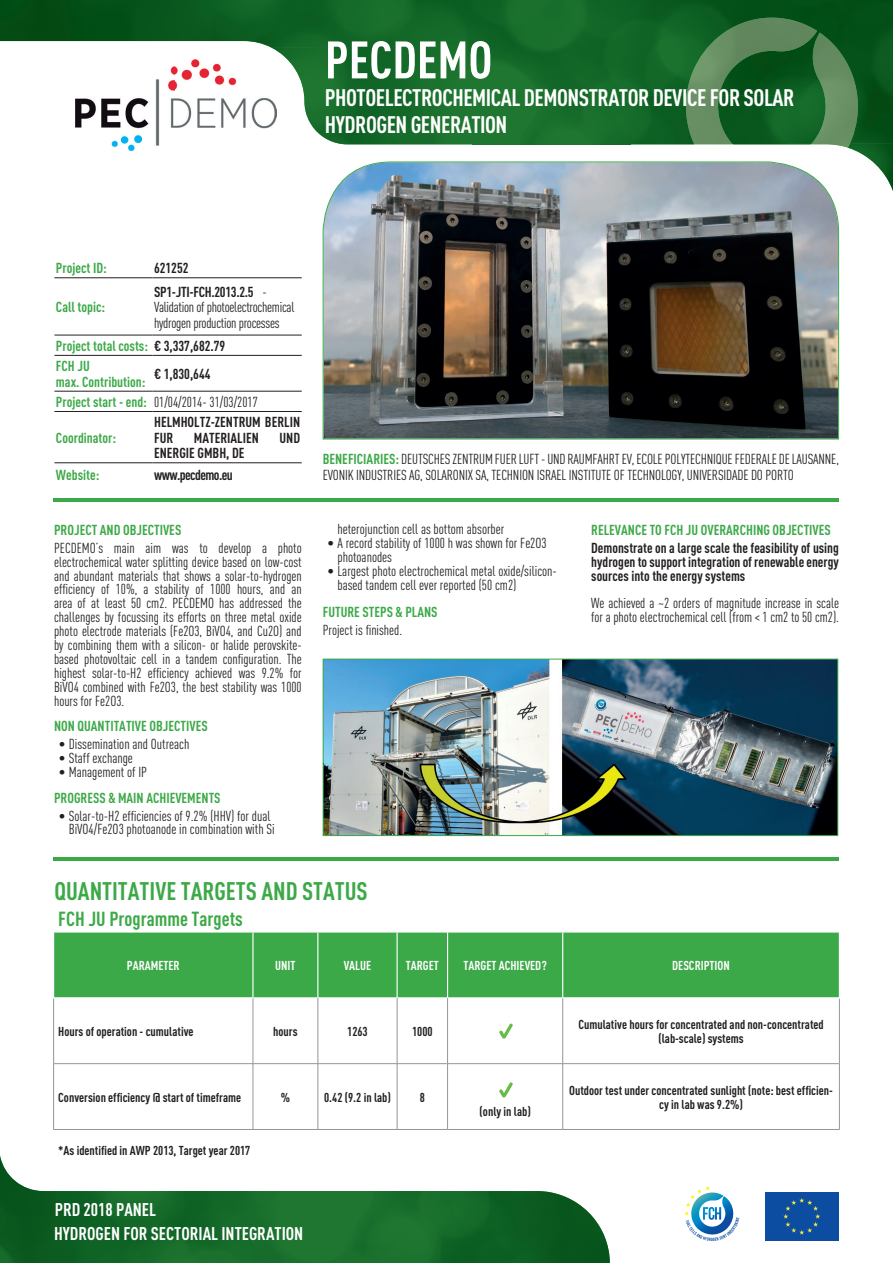
<style>
.page{position:relative;width:893px;height:1263px;background:#fff}
.page>*{position:absolute;margin:0;border:0;box-sizing:border-box;transform-origin:0 0}
.t1{font:700 51.9px "DIN Cond";color:#fff}
.t2{font:700 25.2px "DIN Cond";color:#3ca948}
.t3{font:700 23.55px/27.5px "DIN Cond";letter-spacing:-.02em;color:#fff}
.t4{font:700 20.1px "DIN Cond";color:#3ca948}
.t5{font:700 18.15px/24.5px "DIN Cond";color:#fff}
.t6{font:14.25px/14px "DIN Cond";color:#231f20}
.t7{font:700 14.25px/20.2px "DIN Cond";color:#3ca948}
.t8{font:700 14.25px/14px "DIN Cond";color:#231f20;text-align:justify}
.t9{font:14.25px/15.5px "DIN Cond";letter-spacing:-.02em;color:#231f20}
.t10{font:700 12.75px/14px "DIN Cond";color:#231f20;text-align:center}
.t11{font:700 12.75px "DIN Cond";color:#fff}
.s1{font-weight:700}
.s2{color:#231f20}
.s3{font-weight:700;color:#3ca948}
</style>
<div class="page">
<img style="left:0;top:1156px;width:152px;height:107px">
<img style="left:152px;top:1191px;width:458px;height:72px">
<img style="left:0;top:0;width:315px;height:48px">
<img style="left:315px;top:0;width:473px;height:144px">
<img style="left:788px;top:0;width:105px;height:191px">
<img style="left:272px;top:48px;width:43px;height:82px">
<svg style="left:788px;top:148px;width:60px;height:43px"></svg>
<img style="left:686px;top:18px;width:172px;height:130px">
<div style="left:765px;top:1192px;width:73px;height:49px;background:#0d4da1"></div>
<svg style="left:783px;top:1198px;width:37px;height:37px"></svg>
<svg style="left:684px;top:1186px;width:55px;height:55px"></svg>
<img style="left:76px;top:60px;width:200px;height:91px">
<hr style="left:53px;top:498px;width:785px;height:3px;background:#3ca948">
<hr style="left:54px;top:857px;width:785px;height:3px;background:#3ca948">
<hr style="left:54px;top:277px;width:99px;height:1px;background:#231f20">
<hr style="left:153px;top:277px;width:149px;height:1px;background:#231f20">
<hr style="left:54px;top:335px;width:99px;height:1px;background:#231f20">
<hr style="left:153px;top:335px;width:149px;height:1px;background:#231f20">
<hr style="left:54px;top:355px;width:99px;height:1px;background:#231f20">
<hr style="left:153px;top:355px;width:149px;height:1px;background:#231f20">
<hr style="left:54px;top:391px;width:99px;height:1px;background:#231f20">
<hr style="left:153px;top:391px;width:149px;height:1px;background:#231f20">
<hr style="left:54px;top:411px;width:99px;height:1px;background:#231f20">
<hr style="left:153px;top:411px;width:149px;height:1px;background:#231f20">
<hr style="left:54px;top:462px;width:99px;height:1px;background:#231f20">
<hr style="left:153px;top:462px;width:149px;height:1px;background:#231f20">
<img style="left:322px;top:161px;width:517px;height:279px">
<img style="left:322px;top:658px;width:516px;height:178px">
<svg style="left:54px;top:998px;width:785px;height:172px"></svg>
<div style="left:54px;top:932px;width:785px;height:65px;background:#3ca948"></div>
<hr style="left:53px;top:998px;width:1px;height:65px;background:#939598">
<hr style="left:839px;top:998px;width:1px;height:65px;background:#939598">
<hr style="left:53px;top:1063px;width:200px;height:1px;background:#939598">
<hr style="left:53px;top:1064px;width:1px;height:65px;background:#939598">
<hr style="left:253px;top:1063px;width:65px;height:1px;background:#939598">
<hr style="left:318px;top:1063px;width:79px;height:1px;background:#939598">
<hr style="left:397px;top:1063px;width:51px;height:1px;background:#939598">
<hr style="left:448px;top:1063px;width:115px;height:1px;background:#939598">
<hr style="left:563px;top:1063px;width:277px;height:1px;background:#939598">
<hr style="left:839px;top:1064px;width:1px;height:65px;background:#939598">
<hr style="left:53px;top:1129px;width:200px;height:1px;background:#939598">
<hr style="left:563px;top:1129px;width:277px;height:1px;background:#939598">
<hr style="left:252px;top:932px;width:2px;height:65px;background:#fff">
<hr style="left:317px;top:932px;width:1px;height:66px;background:#fff">
<hr style="left:396px;top:932px;width:2px;height:66px;background:#fff">
<hr style="left:447px;top:932px;width:1px;height:66px;background:#fff">
<hr style="left:562px;top:932px;width:1px;height:65px;background:#fff">
<hr style="left:253px;top:998px;width:1px;height:65px;background:#939598">
<hr style="left:318px;top:998px;width:1px;height:65px;background:#939598">
<hr style="left:397px;top:998px;width:1px;height:65px;background:#939598">
<hr style="left:447px;top:998px;width:1px;height:65px;background:#939598">
<hr style="left:562px;top:998px;width:1px;height:65px;background:#939598">
<hr style="left:253px;top:1064px;width:1px;height:65px;background:#939598">
<hr style="left:318px;top:1064px;width:1px;height:65px;background:#939598">
<hr style="left:397px;top:1064px;width:1px;height:65px;background:#939598">
<hr style="left:447px;top:1064px;width:1px;height:65px;background:#939598">
<hr style="left:562px;top:1064px;width:1px;height:65px;background:#939598">
<hr style="left:253px;top:1129px;width:65px;height:1px;background:#939598">
<hr style="left:318px;top:1129px;width:79px;height:1px;background:#939598">
<hr style="left:397px;top:1129px;width:51px;height:1px;background:#939598">
<hr style="left:448px;top:1129px;width:115px;height:1px;background:#939598">
<div style="left:494px;top:1019px;width:23px;height:23px;background:#fff;border-radius:50%"></div>
<svg style="left:499px;top:1023px;width:14px;height:16px"></svg>
<div style="left:494px;top:1078px;width:23px;height:23px;background:#fff;border-radius:50%"></div>
<svg style="left:499px;top:1082px;width:14px;height:16px"></svg>
<h1 class="t1" style="left:325px;top:28px;width:169px">PECDEMO</h1>
<h3 class="t3" style="left:325px;top:83px;width:471px">PHOTOELECTROCHEMICAL DEMONSTRATOR DEVICE FOR SOLAR<br>HYDROGEN GENERATION</h3>
<p class="t7" style="left:56px;top:257px;width:52px">Project ID:</p>
<p class="t8" style="left:154px;top:260px;width:36px">621252</p>
<p class="t7" style="left:56px;top:297px;width:51px">Call topic:</p>
<p class="t9" style="left:154px;top:284px;width:142px"><span class="s1">SP1-JTI-FCH.2013.2.5</span> -<br>Validation of photoelectrochemical hydrogen production processes</p>
<p class="t7" style="left:56px;top:335px;width:171px">Project total costs: <span class="s2">€ 3,337,682.79<br></span>FCH JU</p>
<p class="t7" style="left:56px;top:371px;width:91px">max. Contribution:</p>
<p class="t6" style="left:56px;top:360px;width:203px;line-height:27.9px;text-indent:98px"><span class="s1">€ 1,830,644<br></span><span class="s3">Project start - end:</span> 01/04/2014- 31/03/2017</p>
<p class="t7" style="left:56px;top:427px;width:62px">Coordinator:</p>
<p class="t8" style="left:154px;top:414px;width:148px;line-height:15.5px">HELMHOLTZ-ZENTRUM BERLIN<br>FUR</p>
<p class="t8" style="left:194px;top:430px;width:67px">MATERIALIEN</p>
<p class="t8" style="left:280px;top:430px;width:22px">UND</p>
<p class="t8" style="left:154px;top:446px;width:92px">ENERGIE GMBH, DE</p>
<p class="t7" style="left:56px;top:465px;width:45px">Website:</p>
<p class="t8" style="left:154px;top:468px;width:80px">www.pecdemo.eu</p>
<p class="t7" style="left:54px;top:519px;width:129px">PROJECT AND OBJECTIVES</p>
<p class="t6" style="left:54px;top:540px;width:249px;text-align:justify">PECDEMO’s main aim was to develop a photo electrochemical water splitting device based on low-cost and abundant materials that shows a solar-to-hydrogen efficiency of 10%, a stability of 1000 hours, and an area of at least 50 cm2. PECDEMO has addressed the challenges by focussing its efforts on three metal oxide photo electrode materials (Fe2O3, BiVO4, and Cu2O) and by combining them with a silicon- or halide perovskite&shy;based photovoltaic cell in a tandem configuration. The highest solar-to-H2 efficiency achieved was 9.2% for BiVO4 combined with Fe2O3, the best stability was 1000 hours for Fe2O3.</p>
<p class="t7" style="left:54px;top:716px;width:155px">NON QUANTITATIVE OBJECTIVES</p>
<p class="t6" style="left:59px;top:737px;width:132px">• Dissemination and Outreach</p>
<p class="t6" style="left:59px;top:751px;width:76px">• Staff exchange</p>
<p class="t6" style="left:59px;top:765px;width:90px">• Management of IP</p>
<p class="t7" style="left:54px;top:787px;width:168px">PROGRESS &amp; MAIN ACHIEVEMENTS</p>
<p class="t6" style="left:59px;top:808px;width:218px;text-align:right">• Solar-to-H2 efficiencies of 9.2% (HHV) for dual<br>BiVO4/Fe2O3 photoanode in combination with Si</p>
<p class="t6" style="left:323px;top:451px;width:518px;line-height:15.5px"><span class="s3">BENEFICIARIES:</span> DEUTSCHES ZENTRUM FUER LUFT - UND RAUMFAHRT EV, ECOLE POLYTECHNIQUE FEDERALE DE LAUSANNE,<br>EVONIK INDUSTRIES AG, SOLARONIX SA, TECHNION ISRAEL INSTITUTE OF TECHNOLOGY, UNIVERSIDADE DO PORTO</p>
<p class="t6" style="left:337px;top:522px;width:168px">heterojunction cell as bottom absorber</p>
<p class="t6" style="left:337px;top:536px;width:211px;text-indent:-10px">• A record stability of 1000 h was shown for Fe2O3 photoanodes</p>
<p class="t6" style="left:337px;top:564px;width:221px;text-indent:-10px">• Largest photo electrochemical metal oxide/silicon&shy;based tandem cell ever reported (50 cm2)</p>
<p class="t7" style="left:323px;top:601px;width:116px">FUTURE STEPS &amp; PLANS</p>
<p class="t6" style="left:323px;top:622px;width:81px">Project is finished.</p>
<p class="t7" style="left:591px;top:519px;width:241px">RELEVANCE TO FCH JU OVERARCHING OBJECTIVES</p>
<p class="t8" style="left:591px;top:540px;width:249px">Demonstrate on a large scale the feasibility of using hydrogen to support integration of renewable energy sources into the energy systems</p>
<p class="t6" style="left:591px;top:596px;width:249px">We achieved a ~2 orders of magnitude increase in scale for a photo electrochemical cell (from &lt; 1 cm2 to 50 cm2).</p>
<h2 class="t2" style="left:54px;top:875px;width:315px">QUANTITATIVE TARGETS AND STATUS</h2>
<h3 class="t4" style="left:58px;top:906px;width:186px">FCH JU Programme Targets</h3>
<p class="t11" style="left:127px;top:958px;width:54px">PARAMETER</p>
<p class="t11" style="left:275px;top:958px;width:22px">UNIT</p>
<p class="t11" style="left:344px;top:958px;width:29px">VALUE</p>
<p class="t11" style="left:406px;top:958px;width:34px">TARGET</p>
<p class="t11" style="left:463px;top:958px;width:85px">TARGET ACHIEVED?</p>
<p class="t11" style="left:672px;top:958px;width:59px">DESCRIPTION</p>
<p class="t10" style="left:58px;top:1024px;width:137px">Hours of operation - cumulative</p>
<p class="t10" style="left:273px;top:1024px;width:26px">hours</p>
<p class="t10" style="left:347px;top:1024px;width:22px">1263</p>
<p class="t10" style="left:412px;top:1024px;width:22px">1000</p>
<p class="t10" style="left:578px;top:1017px;width:247px">Cumulative hours for concentrated and non-concentrated (lab-scale) systems</p>
<p class="t10" style="left:58px;top:1090px;width:185px">Conversion efficiency @ start of timeframe</p>
<p class="t10" style="left:281px;top:1090px;width:11px">%</p>
<p class="t10" style="left:324px;top:1090px;width:68px">0.42 (9.2 in lab)</p>
<p class="t10" style="left:420px;top:1090px;width:7px">8</p>
<p class="t10" style="left:58px;top:1143px;width:194px">*As identified in AWP 2013, Target year 2017</p>
<p class="t5" style="left:54px;top:1197px;width:251px">PRD 2018 PANEL<br>HYDROGEN FOR SECTORIAL INTEGRATION</p>
<p class="t10" style="left:480px;top:1104px;width:53px">(only in lab)</p>
<p class="t10" style="left:569px;top:1083px;width:265px">Outdoor test under concentrated sunlight (note: best efficien&shy;cy in lab was 9.2%)</p>
</div>
